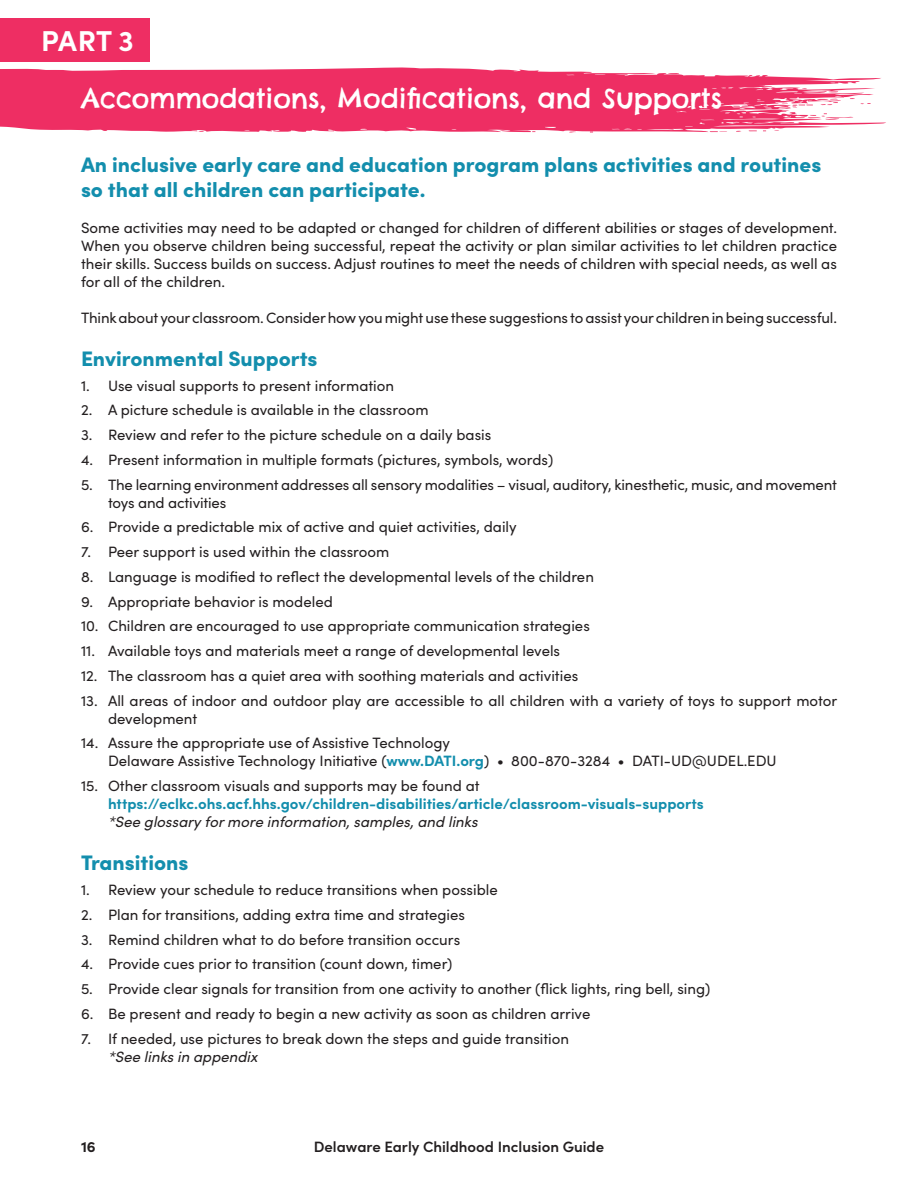
<style>
.page{position:relative;width:918px;height:1188px;background:#fff}
.page>*{position:absolute;margin:0;border:0;box-sizing:border-box;transform-origin:0 0}
.t1{font:700 28.8px "Sofia Pro";color:#fff}
.t2{font:27px "Chelsea Market";color:#fff}
.t3{font:900 21px/25.2px "Sofia Pro";color:#138ead}
.t4{font:15px/18px "Sofia Pro";color:#231f20}
.t5{font:700 15px "Sofia Pro";color:#138ead}
.t6{font:italic 15px "Sofia Pro";color:#231f20}
.t7{font:600 15px "Sofia Pro";color:#231f20}
.t8{font:700 15px "Sofia Pro";color:#231f20}
.s1{font-weight:700;color:#138ead}
</style>
<div class="page">
<svg style="left:0;top:67px;width:886px;height:66px;background:#f1547f"></svg>
<div style="left:0;top:19px;width:149px;height:43px;background:#ee2e63"></div>
<h1 class="t1" style="left:41px;top:18px;width:94px">PART 3</h1>
<h2 class="t2" style="left:81px;top:81px;width:643px">Accommodations, Modifications, and Supports</h2>
<h3 class="t3" style="left:81px;top:150px;width:742px">An inclusive early care and education program plans activities and routines so that all children can participate.</h3>
<p class="t4" style="left:81px;top:218px;width:758px;text-align:justify">Some activities may need to be adapted or changed for children of different abilities or stages of development.<br>When you observe children being successful, repeat the activity or plan similar activities to let children practice their skills. Success builds on success. Adjust routines to meet the needs of children with special needs, as well as for all of the children.</p>
<p class="t4" style="left:81px;top:308px;width:758px">Think about your classroom. Consider how you might use these suggestions to assist your children in being successful.</p>
<h3 class="t3" style="left:81px;top:344px;width:238px">Environmental Supports</h3>
<p class="t4" style="left:81px;top:376px;width:315px">1. Use visual supports to present information</p>
<p class="t4" style="left:81px;top:400px;width:349px">2. A picture schedule is available in the classroom</p>
<p class="t4" style="left:81px;top:425px;width:412px">3. Review and refer to the picture schedule on a daily basis</p>
<p class="t4" style="left:81px;top:450px;width:474px">4. Present information in multiple formats (pictures, symbols, words)</p>
<p class="t4" style="left:108px;top:475px;width:730px;text-indent:-27px">5. The learning environment addresses all sensory modalities – visual, auditory, kinesthetic, music, and movement toys and activities</p>
<p class="t4" style="left:81px;top:517px;width:437px">6. Provide a predictable mix of active and quiet activities, daily</p>
<p class="t4" style="left:81px;top:542px;width:310px">7. Peer support is used within the classroom</p>
<p class="t4" style="left:81px;top:567px;width:514px">8. Language is modified to reflect the developmental levels of the children</p>
<p class="t4" style="left:81px;top:592px;width:253px">9. Appropriate behavior is modeled</p>
<p class="t4" style="left:81px;top:616px;width:510px">10. Children are encouraged to use appropriate communication strategies</p>
<p class="t4" style="left:81px;top:641px;width:481px">11. Available toys and materials meet a range of developmental levels</p>
<p class="t4" style="left:81px;top:666px;width:499px">12. The classroom has a quiet area with soothing materials and activities</p>
<p class="t4" style="left:108px;top:691px;width:731px;text-indent:-27px">13. All areas of indoor and outdoor play are accessible to all children with a variety of toys to support motor development</p>
<p class="t4" style="left:108px;top:733px;width:670px;text-indent:-27px">14. Assure the appropriate use of Assistive Technology<br>Delaware Assistive Technology Initiative (<span class="s1">www.DATI.org</span>) • 800-870-3284 • DATI-UD@UDEL.EDU</p>
<p class="t4" style="left:81px;top:776px;width:400px">15. Other classroom visuals and supports may be found at</p>
<p class="t5" style="left:108px;top:792px;width:597px">https://eclkc.ohs.acf.hhs.gov/children-disabilities/article/classroom-visuals-supports</p>
<p class="t6" style="left:108px;top:811px;width:371px">*See glossary for more information, samples, and links</p>
<h3 class="t3" style="left:81px;top:849px;width:109px">Transitions</h3>
<p class="t4" style="left:81px;top:880px;width:418px">1. Review your schedule to reduce transitions when possible</p>
<p class="t4" style="left:81px;top:905px;width:386px">2. Plan for transitions, adding extra time and strategies</p>
<p class="t4" style="left:81px;top:930px;width:381px">3. Remind children what to do before transition occurs</p>
<p class="t4" style="left:81px;top:954px;width:373px">4. Provide cues prior to transition (count down, timer)</p>
<p class="t4" style="left:81px;top:979px;width:631px">5. Provide clear signals for transition from one activity to another (flick lights, ring bell, sing)</p>
<p class="t4" style="left:81px;top:1004px;width:511px">6. Be present and ready to begin a new activity as soon as children arrive</p>
<p class="t4" style="left:81px;top:1029px;width:490px">7. If needed, use pictures to break down the steps and guide transition</p>
<p class="t6" style="left:108px;top:1045px;width:151px">*See links in appendix</p>
<p class="t8" style="left:81px;top:1135px;width:16px">16</p>
<p class="t7" style="left:314px;top:1135px;width:292px">Delaware Early Childhood Inclusion Guide</p>
</div>
